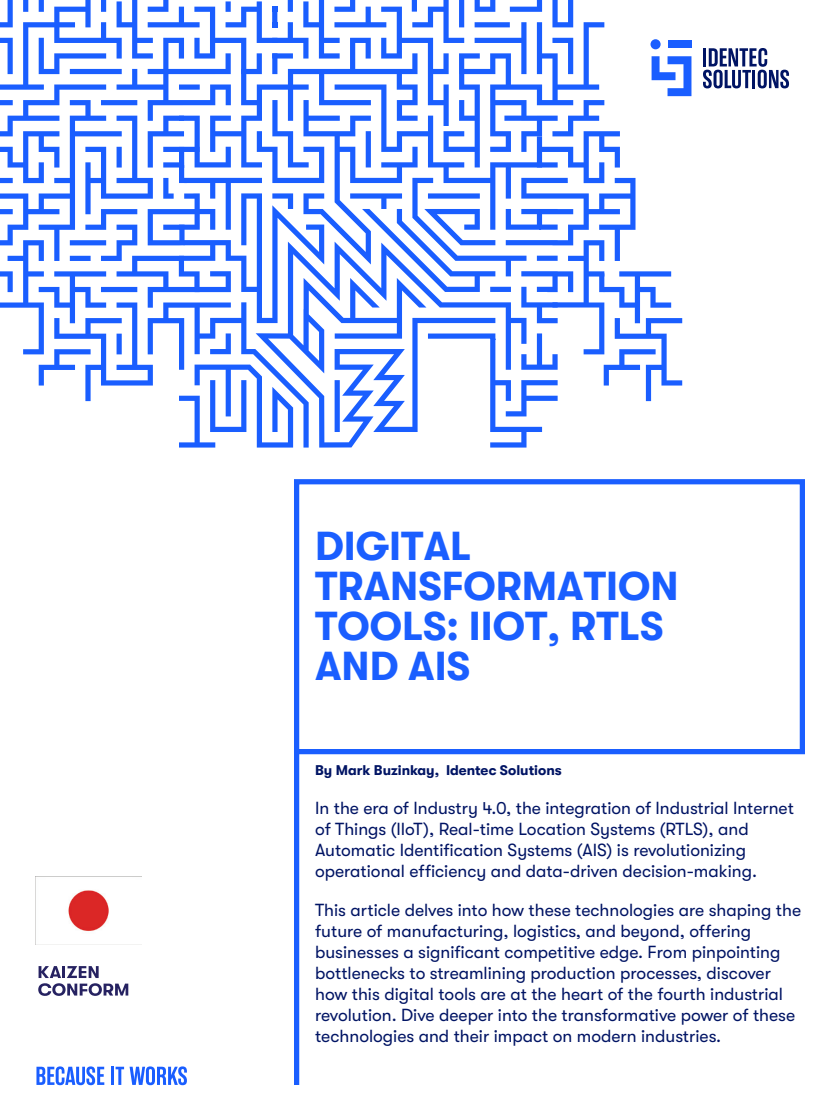
<style>
.page{position:relative;width:840px;height:1120px;background:#fff}
.page>*{position:absolute;margin:0;border:0;box-sizing:border-box;transform-origin:0 0}
.Header_1{font:700 40.25px/40.2px "GT Walsheim";color:#1a5eff}
.Abstract{font:17.5px/21px "GT Walsheim";color:#001464}
.Written_By{font:700 14px "GT Walsheim";color:#001464}
</style>
<div class="page">
<svg style="left:703px;top:48px;width:86px;height:40px"></svg>
<svg style="left:36px;top:1066px;width:68px;height:19px"></svg>
<hr style="left:111px;top:1067px;width:3px;height:18px;background:#1a5eff">
<svg style="left:116px;top:1067px;width:8px;height:18px"></svg>
<svg style="left:130px;top:1066px;width:57px;height:19px"></svg>
<svg style="left:0;top:0;width:682px;height:448px"></svg>
<div style="left:294px;top:751px;width:5px;height:334px;background:#1a5eff"></div>
<div style="left:294px;top:479px;width:511px;height:275px;background:#fff;border:5px solid #1a5eff"></div>
<svg style="left:38px;top:966px;width:90px;height:30px"></svg>
<img style="left:35px;top:876px;width:107px;height:68px">
<p class="Header_1" style="left:315px;top:526px;width:365px">DIGITAL<br>TRANSFORMATION<br>TOOLS: IIOT, RTLS<br>AND AIS</p>
<p class="Written_By" style="left:315px;top:763px;width:248px">By Mark Buzinkay, Identec Solutions</p>
<p class="Abstract" style="left:315px;top:798px;width:480px">In the era of Industry 4.0, the integration of Industrial Internet of Things (IIoT), Real-time Location Systems (RTLS), and Automatic Identification Systems (AIS) is revolutionizing operational efficiency and data-driven decision-making.</p>
<p class="Abstract" style="left:315px;top:899px;width:488px">This article delves into how these technologies are shaping the future of manufacturing, logistics, and beyond, offering businesses a significant competitive edge. From pinpointing bottlenecks to streamlining production processes, discover how this digital tools are at the heart of the fourth industrial revolution. Dive deeper into the transformative power of these technologies and their impact on modern industries.</p>
</div>
